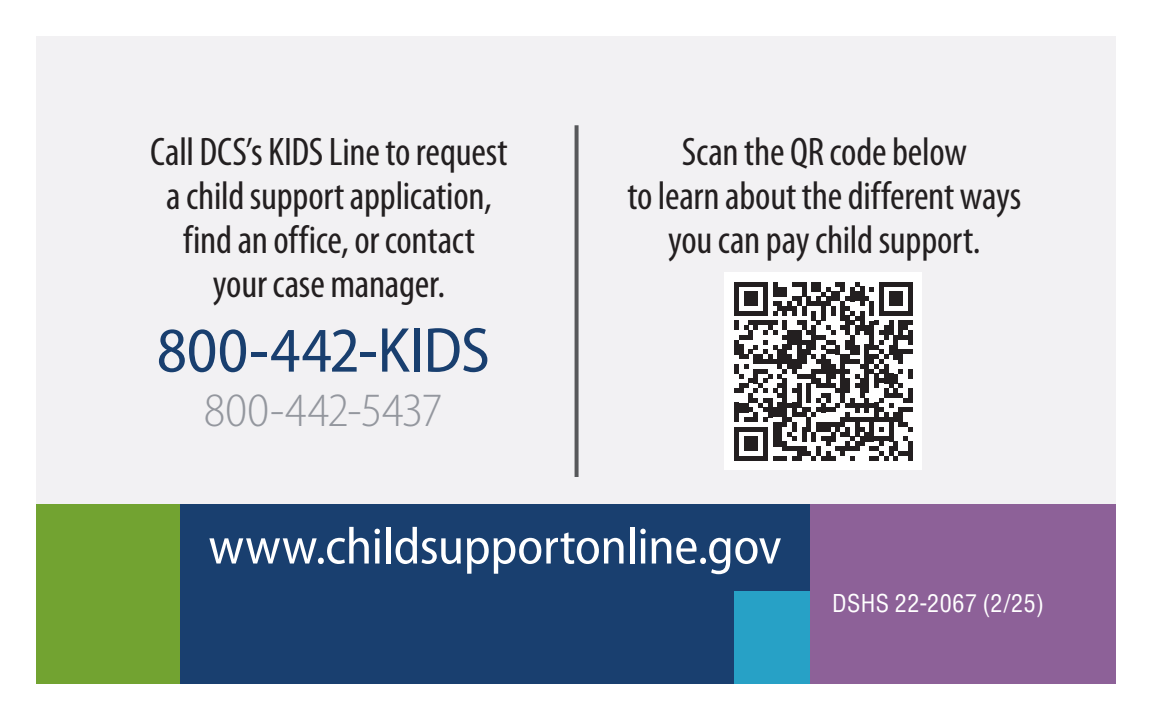
<style>
.page{position:relative;width:1152px;height:720px;background:#fff}
.page>*{position:absolute;margin:0;border:0;box-sizing:border-box;transform-origin:0 0}
.t1{font:semi-condensed 64px "Myriad Pro";letter-spacing:-.005em;color:#193f6f}
.t2{font:semi-condensed 52px "Myriad Pro";letter-spacing:-.01em;color:#fff}
.t3{font:300 semi-condensed 48px "Myriad Pro";letter-spacing:-.005em;color:#94979e}
.t4{font:condensed 40px/44px "Myriad Pro";letter-spacing:-.005em;color:#231f20;text-align:center}
.t5{font:condensed 24px "Helvetica LT Std";letter-spacing:.02em;color:#fff}
</style>
<div class="page">
<div style="left:36px;top:36px;width:1080px;height:648px;background:#f2f1f3"></div>
<div style="left:36px;top:504px;width:168px;height:180px;background:#72a331"></div>
<div style="left:180px;top:504px;width:635px;height:180px;background:#193f6f"></div>
<svg style="left:575px;top:125px;width:4px;height:352px"></svg>
<div style="left:734px;top:592px;width:83px;height:92px;background:#27a1c6"></div>
<div style="left:810px;top:504px;width:306px;height:180px;background:#8d6198"></div>
<div style="left:724px;top:272px;width:198px;height:198px;background:#fff"></div>
<svg style="left:734px;top:282px;width:179px;height:179px"></svg>
<div style="left:908px;top:441px;width:5px;height:20px;background:#231f20"></div>
<p class="t4" style="left:150px;top:131px;width:359px">Call DCS’s KIDS Line to request a child support application, find an office, or contact<br>your case manager.</p>
<p class="t1" style="left:157px;top:316px;width:335px">800-442-KIDS</p>
<p class="t3" style="left:204px;top:384px;width:240px">800-442-5437</p>
<p class="t4" style="left:627px;top:131px;width:395px">Scan the QR code below<br>to learn about the different ways you can pay child support.</p>
<p class="t2" style="left:209px;top:518px;width:574px">www.childsupportonline.gov</p>
<p class="t5" style="left:832px;top:588px;width:213px">DSHS 22-2067 (2/25)</p>
</div>
